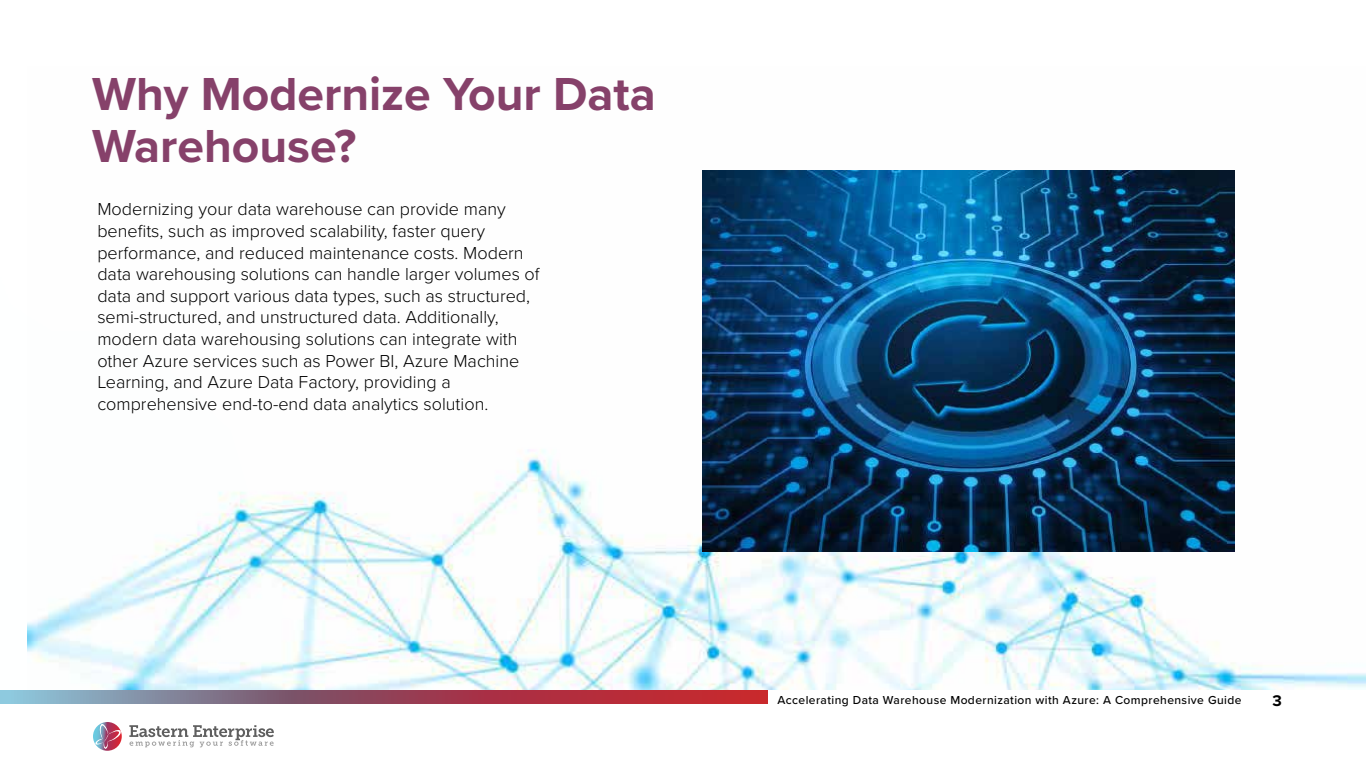
<style>
.page{position:relative;width:1366px;height:768px;background:#fff}
.page>*{position:absolute;margin:0;border:0;box-sizing:border-box;transform-origin:0 0}
.t1{font:700 48px/51.6px "Proxima Nova";color:#86416a}
.t2{font:300 18px/21.6px "Proxima Nova";color:#000}
.t3{font:700 16px "Proxima Nova";color:#000}
.t4{font:500 12px "Proxima Nova";letter-spacing:.035em;color:#000}
</style>
<div class="page">
<img style="left:27px;top:450px;width:1339px;height:240px">
<svg style="left:93px;top:722px;width:29px;height:29px"></svg>
<svg style="left:94px;top:723px;width:28px;height:26px"></svg>
<svg style="left:129px;top:725px;width:145px;height:22px"></svg>
<svg style="left:0;top:690px;width:767px;height:14px;background:#9a5769"></svg>
<img style="left:702px;top:170px;width:533px;height:381px">
<h1 class="t1" style="left:92px;top:67px;width:565px">Why Modernize Your Data<br>Warehouse?</h1>
<p class="t2" style="left:97px;top:198px;width:444px">Modernizing your data warehouse can provide many benefits, such as improved scalability, faster query performance, and reduced maintenance costs. Modern data warehousing solutions can handle larger volumes of data and support various data types, such as structured, semi-structured, and unstructured data. Additionally, modern data warehousing solutions can integrate with other Azure services such as Power BI, Azure Machine Learning, and Azure Data Factory, providing a comprehensive end-to-end data analytics solution.</p>
<p class="t4" style="left:777px;top:691px;width:466px">Accelerating Data Warehouse Modernization with Azure: A Comprehensive Guide</p>
<p class="t3" style="left:1272px;top:689px;width:11px">3</p>
</div>
